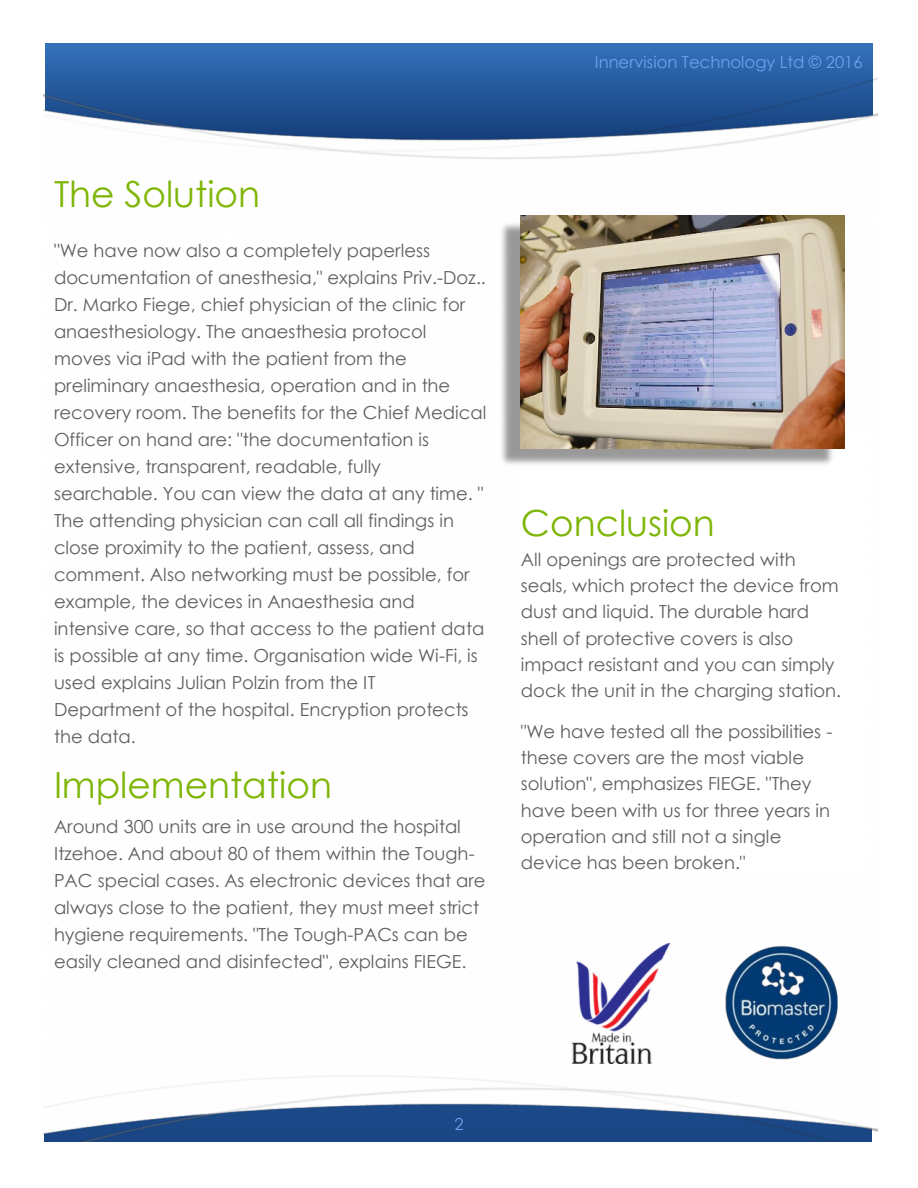
<style>
.page{position:relative;width:918px;height:1188px;background:#fff}
.page>*{position:absolute;margin:0;border:0;box-sizing:border-box;transform-origin:0 0}
.t1{font:36px "Century Gothic";color:#7eb606}
.t2{font:18px/27px "Century Gothic";color:#5f5f5f}
.t3{font:16.5px "Century Gothic";color:#6fa0ef}
</style>
<div class="page">
<div style="left:45px;top:43px;width:828px;height:124px;background:#316db4"></div>
<img style="left:44px;top:63px;width:833px;height:1079px">
<img style="left:718px;top:943px;width:127px;height:121px">
<img style="left:572px;top:943px;width:98px;height:120px">
<div style="left:521px;top:430px;width:346px;height:442px;background:#fff"></div>
<img style="left:497px;top:215px;width:336px;height:254px">
<img style="left:521px;top:215px;width:324px;height:234px">
<p class="t3" style="left:595px;top:55px;width:269px">Innervision Technology Ltd © 2016</p>
<h1 class="t1" style="left:54px;top:180px;width:208px">The Solution</h1>
<p class="t2" style="left:54px;top:239px;width:434px">"We have now also a completely paperless documentation of anesthesia," explains Priv.-Doz..<br>Dr. Marko Fiege, chief physician of the clinic for anaesthesiology. The anaesthesia protocol moves via iPad with the patient from the preliminary anaesthesia, operation and in the recovery room. The benefits for the Chief Medical Officer on hand are: "the documentation is extensive, transparent, readable, fully searchable. You can view the data at any time. " The attending physician can call all findings in close proximity to the patient, assess, and comment. Also networking must be possible, for example, the devices in Anaesthesia and intensive care, so that access to the patient data is possible at any time. Organisation wide Wi-Fi, is used explains Julian Polzin from the IT Department of the hospital. Encryption protects the data.</p>
<h1 class="t1" style="left:54px;top:771px;width:280px">Implementation</h1>
<p class="t2" style="left:54px;top:815px;width:433px">Around 300 units are in use around the hospital Itzehoe. And about 80 of them within the Tough-PAC special cases. As electronic devices that are always close to the patient, they must meet strict hygiene requirements. "The Tough-PACs can be easily cleaned and disinfected", explains FIEGE.</p>
<h1 class="t1" style="left:521px;top:509px;width:195px">Conclusion</h1>
<p class="t2" style="left:521px;top:548px;width:322px;line-height:26.1px">All openings are protected with seals, which protect the device from dust and liquid. The durable hard shell of protective covers is also impact resistant and you can simply dock the unit in the charging station.</p>
<p class="t2" style="left:521px;top:720px;width:313px;line-height:26.1px">"We have tested all the possibilities - these covers are the most viable solution", emphasizes FIEGE. "They have been with us for three years in operation and still not a single device has been broken."</p>
<p class="t3" style="left:454px;top:1117px;width:11px">2</p>
</div>
